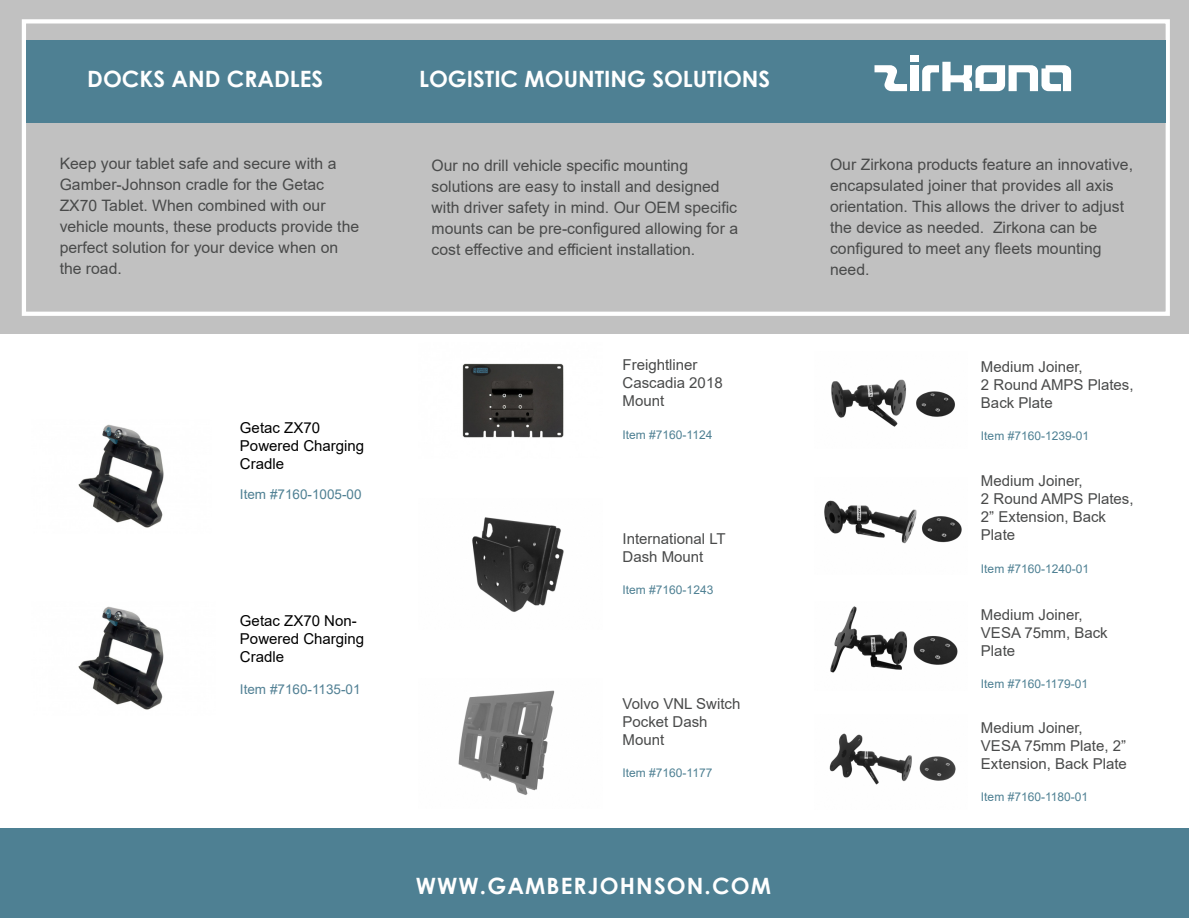
<style>
.page{position:relative;width:1189px;height:918px;background:#fff}
.page>*{position:absolute;margin:0;border:0;box-sizing:border-box;transform-origin:0 0}
.t1{font:700 22.5px "Century Gothic";color:#fff}
.t2{font:700 22.5px "Century Gothic";letter-spacing:.05em;color:#fff}
.t3{font:15.75px/21px "Arial";color:#494a4a}
.t4{font:15px/18px "Arial";color:#494a4a}
.t5{font:15px/18px "Arial";color:#000}
.t6{font:13.5px "Arial";color:#518094}
.t7{font:13.5px "Arial";color:#4e8093}
.t8{font:12px "Arial";color:#4e8093}
</style>
<div class="page">
<div style="left:0;top:0;width:1188px;height:918px;background:#c1c1c1"></div>
<div style="left:0;top:335px;width:1188px;height:583px;background:#fff"></div>
<div style="left:22px;top:19px;width:1147px;height:297px;border:4px solid #fff"></div>
<div style="left:26px;top:40px;width:1139px;height:83px;background:#4e8093"></div>
<svg style="left:874px;top:65px;width:33px;height:26px"></svg>
<div style="left:910px;top:65px;width:8px;height:26px;background:#fff"></div>
<svg style="left:922px;top:62px;width:149px;height:29px"></svg>
<div style="left:910px;top:55px;width:8px;height:7px;background:#fff"></div>
<img style="left:78px;top:424px;width:86px;height:104px">
<img style="left:78px;top:606px;width:86px;height:104px">
<img style="left:462px;top:363px;width:102px;height:75px">
<img style="left:472px;top:517px;width:92px;height:95px">
<img style="left:458px;top:690px;width:97px;height:105px">
<img style="left:831px;top:379px;width:124px;height:48px">
<img style="left:824px;top:500px;width:138px;height:44px">
<img style="left:830px;top:606px;width:128px;height:67px">
<img style="left:829px;top:733px;width:127px;height:52px">
<div style="left:0;top:828px;width:1188px;height:90px;background:#4e8093"></div>
<p class="t1" style="left:87px;top:62px;width:237px">DOCKS AND CRADLES</p>
<p class="t1" style="left:419px;top:62px;width:352px">LOGISTIC MOUNTING SOLUTIONS</p>
<p class="t3" style="left:60px;top:153px;width:301px">Keep your tablet safe and secure with a Gamber-Johnson cradle for the Getac ZX70 Tablet. When combined with our vehicle mounts, these products provide the perfect solution for your device when on the road.</p>
<p class="t5" style="left:240px;top:419px;width:126px">Getac ZX70<br>Powered Charging<br>Cradle</p>
<p class="t7" style="left:240px;top:485px;width:123px">Item #7160-1005-00</p>
<p class="t5" style="left:240px;top:611px;width:126px">Getac ZX70 Non-<br>Powered Charging<br>Cradle</p>
<p class="t6" style="left:240px;top:680px;width:122px">Item #7160-1135-01</p>
<p class="t3" style="left:431px;top:154px;width:308px">Our no drill vehicle specific mounting solutions are easy to install and designed with driver safety in mind. Our OEM specific mounts can be pre-configured allowing for a cost effective and efficient installation.</p>
<p class="t4" style="left:622px;top:356px;width:77px">Freightliner</p>
<p class="t4" style="left:622px;top:374px;width:102px">Cascadia 2018<br>Mount</p>
<p class="t8" style="left:622px;top:426px;width:91px">Item #7160-1124</p>
<p class="t4" style="left:622px;top:529px;width:105px">International LT<br>Dash Mount</p>
<p class="t8" style="left:622px;top:582px;width:92px">Item #7160-1243</p>
<p class="t4" style="left:622px;top:695px;width:119px">Volvo VNL Switch<br>Pocket Dash<br>Mount</p>
<p class="t8" style="left:622px;top:765px;width:91px">Item #7160-1177</p>
<p class="t2" style="left:416px;top:869px;width:357px">WWW.GAMBERJOHNSON.COM</p>
<p class="t3" style="left:830px;top:154px;width:304px">Our Zirkona products feature an innovative, encapsulated joiner that provides all axis orientation. This allows the driver to adjust the device as needed. Zirkona can be configured to meet any fleets mounting need.</p>
<p class="t4" style="left:980px;top:357px;width:103px">Medium Joiner,</p>
<p class="t4" style="left:980px;top:375px;width:154px">2 Round AMPS Plates,<br>Back Plate</p>
<p class="t8" style="left:980px;top:428px;width:110px">Item #7160-1239-01</p>
<p class="t4" style="left:980px;top:472px;width:103px">Medium Joiner,</p>
<p class="t4" style="left:980px;top:490px;width:154px">2 Round AMPS Plates,<br>2” Extension, Back<br>Plate</p>
<p class="t8" style="left:980px;top:561px;width:110px">Item #7160-1240-01</p>
<p class="t4" style="left:980px;top:605px;width:103px">Medium Joiner,</p>
<p class="t4" style="left:980px;top:623px;width:128px">VESA 75mm, Back<br>Plate</p>
<p class="t8" style="left:980px;top:676px;width:109px">Item #7160-1179-01</p>
<p class="t4" style="left:980px;top:718px;width:103px">Medium Joiner,</p>
<p class="t4" style="left:980px;top:736px;width:147px">VESA 75mm Plate, 2”<br>Extension, Back Plate</p>
<p class="t8" style="left:980px;top:788px;width:109px">Item #7160-1180-01</p>
</div>
